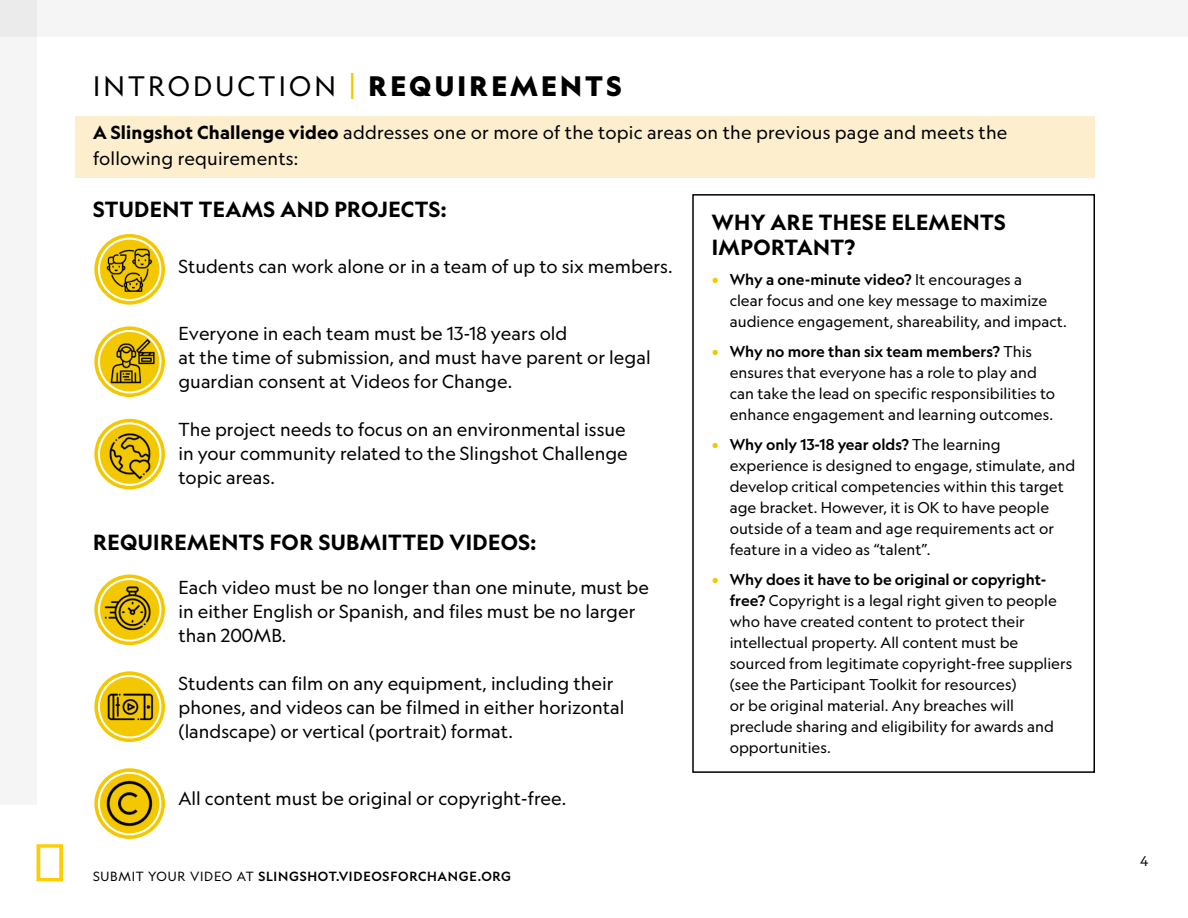
<style>
.page{position:relative;width:1188px;height:918px;background:#fff}
.page>*{position:absolute;margin:0;border:0;box-sizing:border-box;transform-origin:0 0}
.t1{font:27px "Geograph";letter-spacing:.12em;color:#000}
.t2{font:700 21px/25.5px "Geograph";letter-spacing:.02em;color:#000}
.t3{font:18px/24px "Geograph";color:#000}
.t4{font:15px/21px "Geograph";color:#000}
.t5{font:13.5px "Geograph";color:#000}
.t6{font:500 12.75px "Geograph";letter-spacing:.06em;color:#000}
.s1{font-size:35.7px;color:#f4c801}
.s2{font-weight:900}
.s3{font-weight:700}
.s4{font-weight:500;color:#f4c801}
.s5{font-weight:500}
.s6{font-weight:400}
</style>
<div class="page">
<svg style="left:36px;top:844px;width:27px;height:37px"></svg>
<div style="left:0;top:0;width:38px;height:806px;background:#f5f5f5"></div>
<div style="left:0;top:0;width:1188px;height:38px;background:#f5f5f5"></div>
<div style="left:75px;top:116px;width:1020px;height:62px;background:#fdefce"></div>
<svg style="left:94px;top:768px;width:71px;height:71px"></svg>
<svg style="left:98px;top:772px;width:63px;height:63px"></svg>
<img style="left:102px;top:773px;width:55px;height:60px">
<svg style="left:94px;top:671px;width:71px;height:71px"></svg>
<svg style="left:98px;top:675px;width:63px;height:64px"></svg>
<img style="left:102px;top:688px;width:54px;height:42px">
<svg style="left:94px;top:574px;width:71px;height:71px"></svg>
<svg style="left:98px;top:578px;width:63px;height:64px"></svg>
<img style="left:100px;top:582px;width:60px;height:58px">
<svg style="left:94px;top:234px;width:71px;height:71px"></svg>
<svg style="left:98px;top:238px;width:63px;height:57px"></svg>
<img style="left:105px;top:241px;width:54px;height:60px">
<svg style="left:94px;top:326px;width:71px;height:71px"></svg>
<svg style="left:98px;top:330px;width:63px;height:64px"></svg>
<img style="left:99px;top:331px;width:57px;height:59px">
<svg style="left:94px;top:419px;width:71px;height:70px"></svg>
<svg style="left:98px;top:422px;width:63px;height:64px"></svg>
<img style="left:105px;top:429px;width:50px;height:55px">
<div style="left:692px;top:194px;width:403px;height:579px;border:2px solid #000"></div>
<h1 class="t1" style="left:93px;top:69px;width:530px">INTRODUCTION <span class="s1">|</span> <span class="s2">REQUIREMENTS</span></h1>
<p class="t3" style="left:93px;top:120px;width:916px;line-height:25.5px"><span class="s3">A Slingshot Challenge video</span> addresses one or more of the topic areas on the previous page and meets the following requirements:</p>
<h2 class="t2" style="left:93px;top:197px;width:355px">STUDENT TEAMS AND PROJECTS:</h2>
<h2 class="t2" style="left:712px;top:209px;width:296px">WHY ARE THESE ELEMENTS<br>IMPORTANT?</h2>
<p class="t4" style="left:730px;top:269px;width:339px;text-indent:-18px"><span class="s4">•</span> <span class="s5">Why a one-minute video?</span> It encourages a<br>clear focus and one key message to maximize audience engagement, shareability, and impact.</p>
<p class="t4" style="left:730px;top:341px;width:327px;text-indent:-18px"><span class="s4">•</span> <span class="s5">Why no more than six team members?</span> This ensures that everyone has a role to play and can take the lead on specific responsibilities to enhance engagement and learning outcomes.</p>
<p class="t4" style="left:730px;top:434px;width:347px;text-indent:-18px"><span class="s4">•</span> <span class="s5">Why only 13-18 year olds?</span> The learning experience is designed to engage, stimulate, and develop critical competencies within this target age bracket. However, it is OK to have people outside of a team and age requirements act or feature in a video as “talent”.</p>
<p class="t4" style="left:730px;top:569px;width:344px;text-indent:-18px"><span class="s4">•</span> <span class="s5">Why does it have to be original or copyright&shy;free?</span> Copyright is a legal right given to people who have created content to protect their intellectual property. All content must be sourced from legitimate copyright-free suppliers (see the Participant Toolkit for resources)<br>or be original material. Any breaches will preclude sharing and eligibility for awards and opportunities.</p>
<p class="t3" style="left:178px;top:254px;width:496px">Students can work alone or in a team of up to six members.</p>
<p class="t3" style="left:178px;top:322px;width:474px">Everyone in each team must be 13-18 years old<br>at the time of submission, and must have parent or legal guardian consent at Videos for Change.</p>
<p class="t3" style="left:178px;top:418px;width:451px;text-align:justify">The project needs to focus on an environmental issue in your community related to the Slingshot Challenge topic areas.</p>
<h2 class="t2" style="left:93px;top:530px;width:445px">REQUIREMENTS FOR SUBMITTED VIDEOS:</h2>
<p class="t3" style="left:178px;top:575px;width:472px">Each video must be no longer than one minute, must be in either English or Spanish, and files must be no larger than 200MB.</p>
<p class="t3" style="left:178px;top:671px;width:447px">Students can film on any equipment, including their phones, and videos can be filmed in either horizontal (landscape) or vertical (portrait) format.</p>
<p class="t3" style="left:178px;top:787px;width:389px">All content must be original or copyright-free.</p>
<p class="t6" style="left:93px;top:868px;width:420px"><span class="s6">SUBMIT YOUR VIDEO AT</span> SLINGSHOT.VIDEOSFORCHANGE.ORG</p>
<p class="t5" style="left:1140px;top:852px;width:10px">4</p>
</div>
